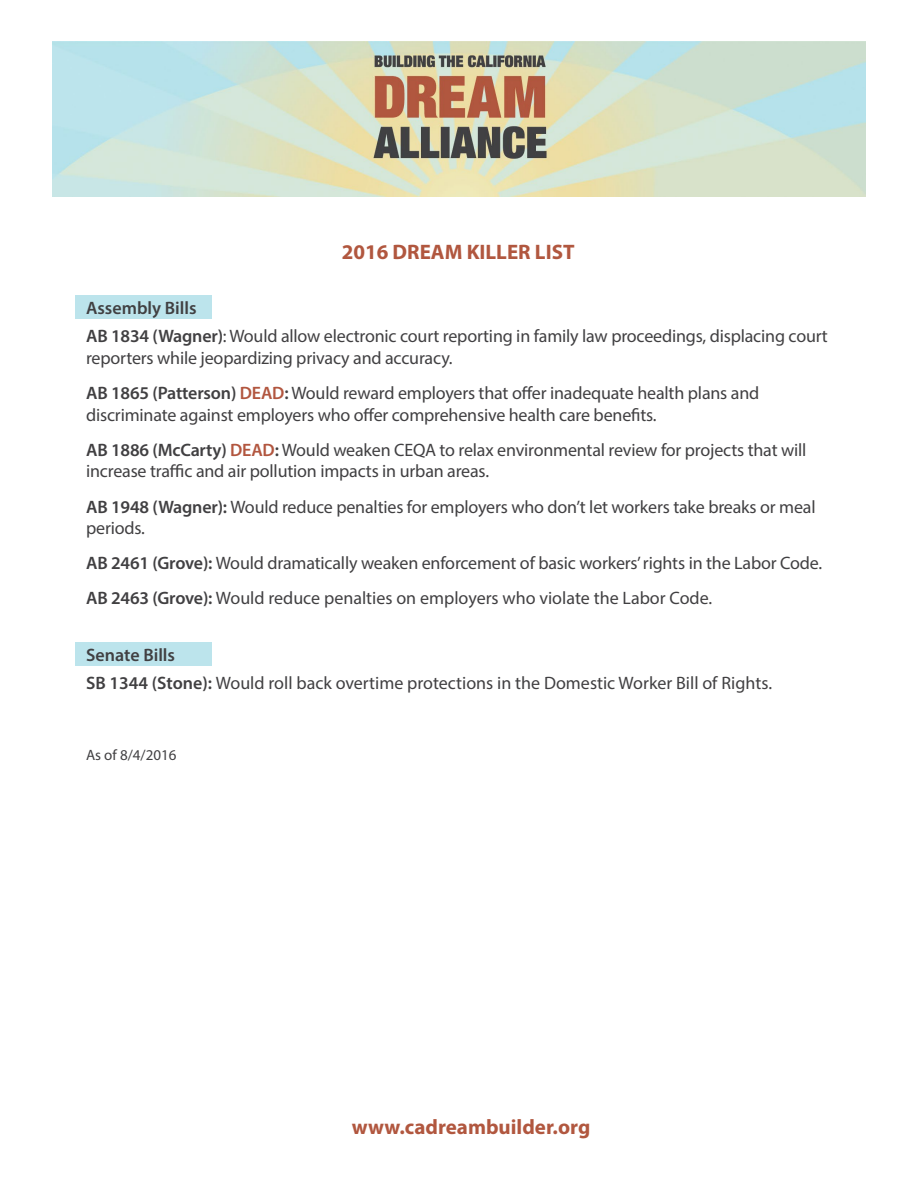
<style>
.page{position:relative;width:918px;height:1188px;background:#fff}
.page>*{position:absolute;margin:0;border:0;box-sizing:border-box;transform-origin:0 0}
.t1{font:700 21px "Myriad Pro";color:#b1573f}
.t2{font:18px/35.1px "Myriad Pro";letter-spacing:-.01em;color:#414042}
.t3{font:15px "Myriad Pro";color:#414042}
.s1{font-weight:600}
.s2{font-weight:600;color:#b2563f}
</style>
<div class="page">
<div style="left:76px;top:295px;width:136px;height:24px;background:#bce4ec"></div>
<div style="left:76px;top:643px;width:136px;height:23px;background:#bce4ec"></div>
<img style="left:53px;top:41px;width:812px;height:156px">
<p class="t1" style="left:342px;top:238px;width:234px">2016 DREAM KILLER LIST</p>
<p class="t2" style="left:86px;top:294px;width:743px;line-height:28.3px"><span class="s1">Assembly Bills<br>AB 1834 (Wagner)</span>: Would allow electronic court reporting in family law proceedings, displacing court</p>
<p class="t2" style="left:86px;top:340px;width:675px">reporters while jeopardizing privacy and accuracy.<br><span class="s1">AB 1865 (Patterson)</span> <span class="s2">DEAD</span><span class="s1">:</span> Would reward employers that offer inadequate health plans and</p>
<p class="t2" style="left:86px;top:397px;width:722px">discriminate against employers who offer comprehensive health care benefits.<br><span class="s1">AB 1886 (McCarty)</span> <span class="s2">DEAD</span><span class="s1">:</span> Would weaken CEQA to relax environmental review for projects that will</p>
<p class="t2" style="left:86px;top:454px;width:731px">increase traffic and air pollution impacts in urban areas.<br><span class="s1">AB 1948 (Wagner):</span> Would reduce penalties for employers who don’t let workers take breaks or meal</p>
<p class="t2" style="left:86px;top:510px;width:738px">periods.<br><span class="s1">AB 2461 (Grove):</span> Would dramatically weaken enforcement of basic workers’ rights in the Labor Code.<br><span class="s1">AB 2463 (Grove):</span> Would reduce penalties on employers who violate the Labor Code.</p>
<p class="t2" style="left:86px;top:641px;width:687px;line-height:28.3px"><span class="s1">Senate Bills<br>SB 1344 (Stone):</span> Would roll back overtime protections in the Domestic Worker Bill of Rights.</p>
<p class="t3" style="left:86px;top:746px;width:92px">As of 8/4/2016</p>
<p class="t1" style="left:352px;top:1113px;width:240px">www.cadreambuilder.org</p>
</div>
